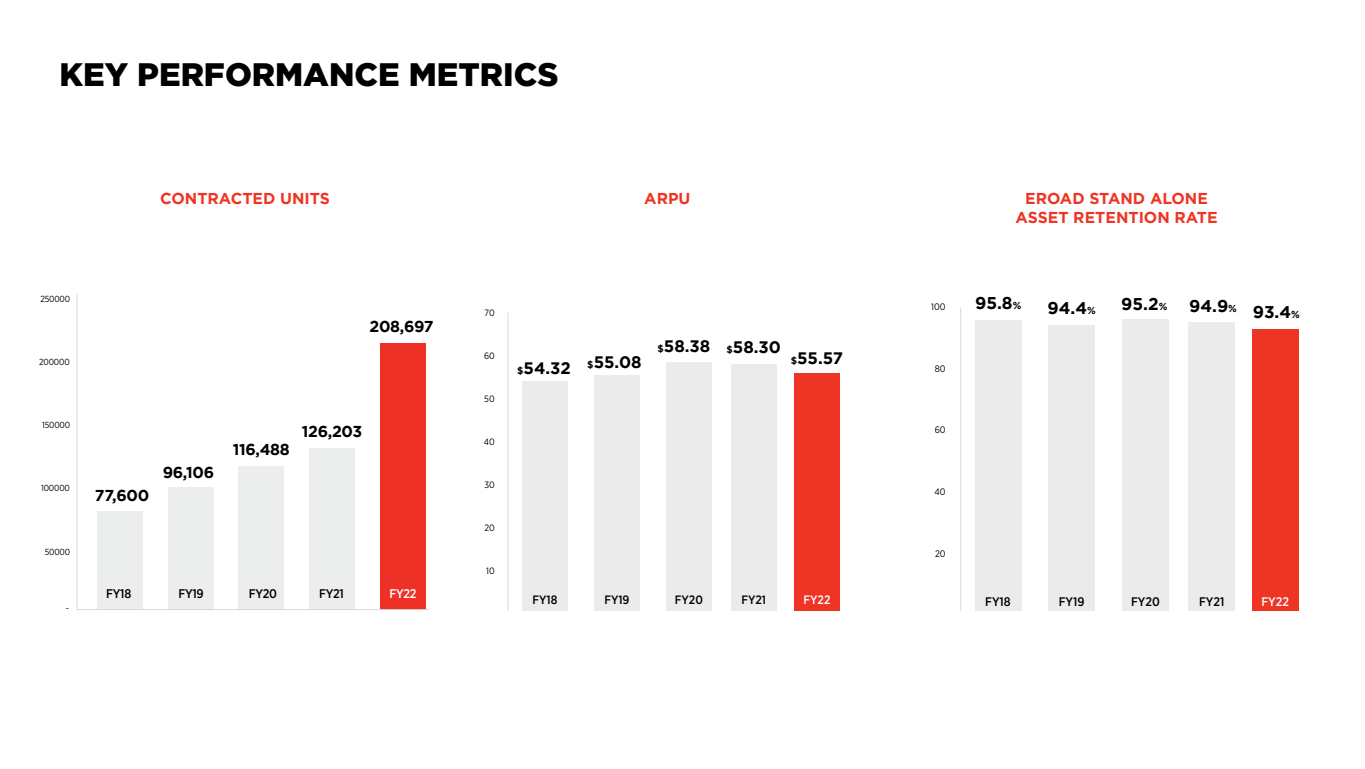
<style>
.page{position:relative;width:1365px;height:769px;background:#fff}
.page>*{position:absolute;margin:0;border:0;box-sizing:border-box;transform-origin:0 0}
.t1{font:900 32.38px "Gotham";color:#000}
.t2{font:700 16.97px "Gotham";letter-spacing:-.005em;color:#000}
.t3{font:700 16.62px "Gotham";color:#000}
.t4{font:700 15.75px/18.9px "Gotham";color:#ee3524;text-align:center}
.t5{font:700 15.75px "Gotham";letter-spacing:-.02em;color:#000}
.t6{font:500 12.51px "Gotham Narrow";letter-spacing:-.02em;color:#000}
.t7{font:500 12.51px "Gotham Narrow";color:#fff}
.t8{font:500 12.34px "Gotham Narrow";color:#000}
.t9{font:500 12.34px "Gotham Narrow";color:#fff}
.t10{font:500 12.08px "Gotham Narrow";color:#000}
.t11{font:500 12.08px "Gotham Narrow";color:#fff}
.t12{font:9.36px "Gotham Narrow";letter-spacing:-.005em;color:#000}
.t13{font:9.1px "Gotham Narrow";letter-spacing:-.005em;color:#000}
.t14{font:8.75px "Gotham Narrow";color:#000}
.s1{font-size:10.06px}
.s2{font-size:9.8px}
</style>
<div class="page">
<svg style="left:507px;top:313px;width:333px;height:298px"></svg>
<div style="left:522px;top:382px;width:46px;height:229px;background:#ebebec"></div>
<div style="left:594px;top:375px;width:46px;height:236px;background:#ebebec"></div>
<div style="left:666px;top:363px;width:45px;height:248px;background:#ebebec"></div>
<div style="left:730px;top:364px;width:46px;height:247px;background:#ebebec"></div>
<div style="left:794px;top:374px;width:45px;height:237px;background:#ee3525"></div>
<svg style="left:960px;top:308px;width:338px;height:303px"></svg>
<div style="left:974px;top:320px;width:47px;height:291px;background:#ebebec"></div>
<div style="left:1048px;top:325px;width:47px;height:286px;background:#ebebec"></div>
<div style="left:1121px;top:319px;width:47px;height:292px;background:#ebebec"></div>
<div style="left:1188px;top:322px;width:47px;height:289px;background:#ebebec"></div>
<div style="left:1251px;top:330px;width:47px;height:281px;background:#ee3525"></div>
<svg style="left:76px;top:294px;width:353px;height:316px"></svg>
<h1 class="t1" style="left:60px;top:53px;width:500px">KEY PERFORMANCE METRICS</h1>
<p class="t4" style="left:160px;top:188px;width:171px">CONTRACTED UNITS</p>
<p class="t4" style="left:644px;top:188px;width:48px">ARPU</p>
<p class="t4" style="left:1015px;top:188px;width:204px">EROAD STAND ALONE<br>ASSET RETENTION RATE</p>
<p class="t14" style="left:40px;top:294px;width:31px">250000</p>
<p class="t13" style="left:484px;top:308px;width:12px">70</p>
<p class="t12" style="left:931px;top:301px;width:16px">100</p>
<p class="t2" style="left:975px;top:292px;width:48px">95.8<span class="s1">%</span></p>
<p class="t2" style="left:1047px;top:297px;width:50px">94.4<span class="s1">%</span></p>
<p class="t2" style="left:1121px;top:292px;width:47px">95.2<span class="s1">%</span></p>
<p class="t2" style="left:1188px;top:295px;width:49px">94.9<span class="s1">%</span></p>
<p class="t2" style="left:1252px;top:301px;width:48px">93.4<span class="s1">%</span></p>
<p class="t5" style="left:369px;top:316px;width:66px">208,697</p>
<p class="t14" style="left:39px;top:356px;width:32px">200000</p>
<p class="t13" style="left:484px;top:350px;width:12px">60</p>
<p class="t3" style="left:517px;top:354px;width:126px"><sub>$</sub>54.32 <sup>$</sup>55.08</p>
<p class="t3" style="left:657px;top:336px;width:125px"><span class="s2">$</span>58.38 <span class="s2">$</span>58.30</p>
<p class="t3" style="left:790px;top:347px;width:54px"><span class="s2">$</span>55.57</p>
<p class="t12" style="left:934px;top:362px;width:12px">80</p>
<p class="t13" style="left:484px;top:393px;width:12px">50</p>
<p class="t14" style="left:42px;top:420px;width:30px">150000</p>
<p class="t5" style="left:233px;top:439px;width:59px">116,488</p>
<p class="t5" style="left:302px;top:421px;width:62px">126,203</p>
<p class="t13" style="left:484px;top:436px;width:12px">40</p>
<p class="t12" style="left:934px;top:424px;width:12px">60</p>
<p class="t14" style="left:41px;top:483px;width:30px">100000</p>
<p class="t5" style="left:95px;top:484px;width:56px">77,600</p>
<p class="t5" style="left:163px;top:462px;width:53px">96,106</p>
<p class="t13" style="left:484px;top:479px;width:12px">30</p>
<p class="t12" style="left:934px;top:486px;width:13px">40</p>
<p class="t13" style="left:484px;top:522px;width:12px">20</p>
<p class="t14" style="left:45px;top:546px;width:27px">50000</p>
<p class="t12" style="left:935px;top:548px;width:12px">20</p>
<p class="t13" style="left:486px;top:565px;width:10px">10</p>
<p class="t14" style="left:66px;top:602px;width:5px">-</p>
<p class="t6" style="left:106px;top:586px;width:27px">FY18</p>
<p class="t6" style="left:178px;top:586px;width:27px">FY19</p>
<p class="t6" style="left:249px;top:586px;width:30px">FY20</p>
<p class="t6" style="left:319px;top:586px;width:26px">FY21</p>
<p class="t7" style="left:389px;top:586px;width:29px">FY22</p>
<p class="t10" style="left:532px;top:592px;width:26px">FY18</p>
<p class="t10" style="left:604px;top:592px;width:27px">FY19</p>
<p class="t10" style="left:674px;top:592px;width:30px">FY20</p>
<p class="t10" style="left:741px;top:592px;width:26px">FY21</p>
<p class="t11" style="left:803px;top:592px;width:28px">FY22</p>
<p class="t8" style="left:985px;top:594px;width:27px">FY18</p>
<p class="t8" style="left:1058px;top:594px;width:27px">FY19</p>
<p class="t8" style="left:1130px;top:594px;width:30px">FY20</p>
<p class="t8" style="left:1198px;top:594px;width:27px">FY21</p>
<p class="t9" style="left:1261px;top:594px;width:29px">FY22</p>
</div>
